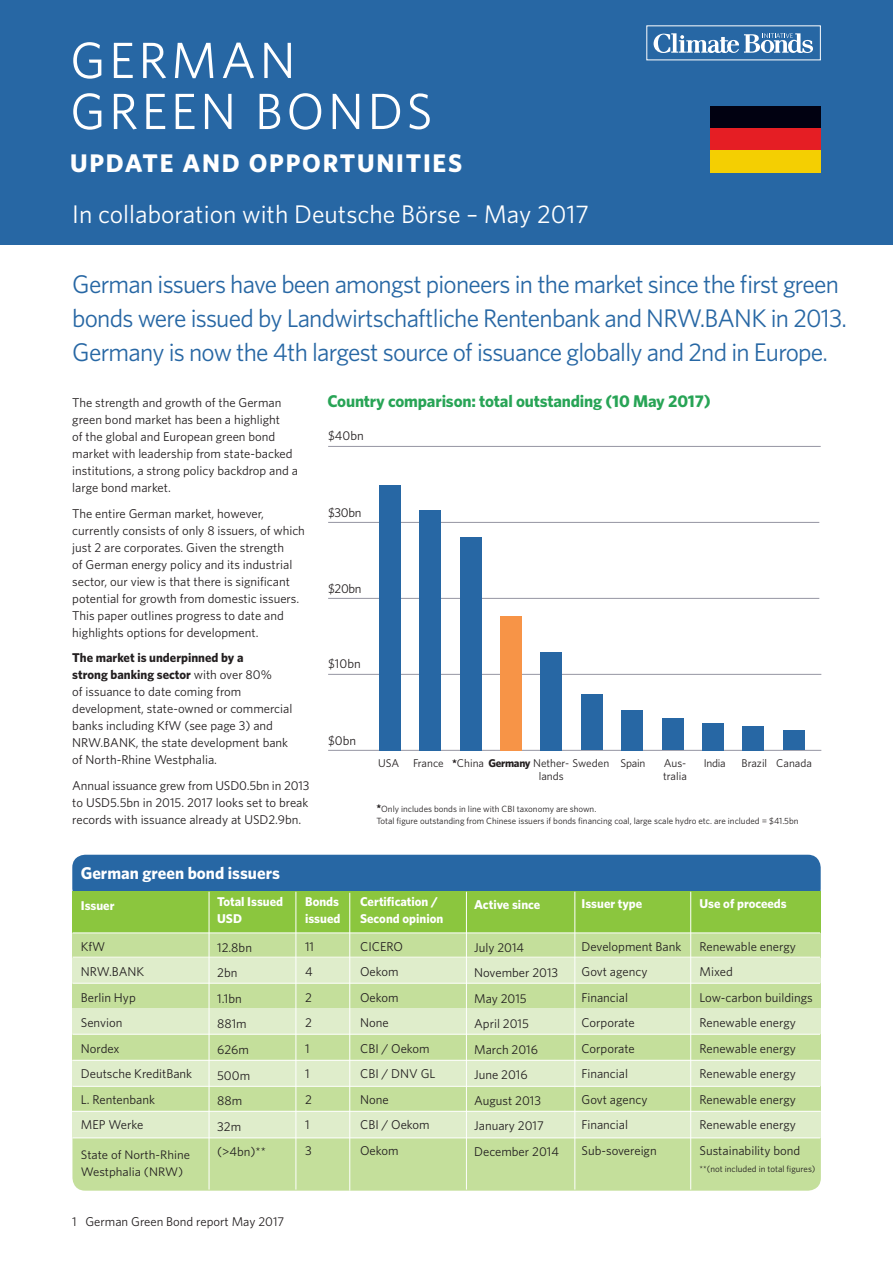
<style>
.page{position:relative;width:893px;height:1263px;background:#fff}
.page>*{position:absolute;margin:0;border:0;box-sizing:border-box;transform-origin:0 0}
.t1{font:51px/51px "Whitney";letter-spacing:.07em;color:#fff}
.t2{font:25.5px/34px "Whitney";letter-spacing:-.03em;color:#2767a4}
.t3{font:25.5px "Whitney";color:#fff}
.t4{font:700 25.5px "Whitney";letter-spacing:.07em;color:#fff}
.t5{font:700 16.95px "Whitney";letter-spacing:-.01em;color:#28a456}
.t6{font:700 16.95px "Whitney";color:#fff}
.t7{font:12.75px/25.5px "Whitney";color:#231f20}
.t8{font:700 12.75px/17px "Whitney";color:#fff}
.t9{font:12.3px/17px "Whitney";color:#231f20}
.t10{font:11.25px/12.3px "Whitney";color:#231f20}
.t11{font:9px/12px "Whitney";color:#231f20}
.s1{font-weight:700}
.s2{font-weight:700;font-size:11.25px}
</style>
<div class="page">
<div style="left:72px;top:1125px;width:749px;height:66px;background:#c4df9b;border-radius:13px"></div>
<div style="left:0;top:0;width:893px;height:245px;background:#2767a4"></div>
<svg style="left:654px;top:33px;width:159px;height:20px"></svg>
<hr style="left:328px;top:598px;width:491px;height:1px;background:#9595a2">
<hr style="left:328px;top:522px;width:491px;height:1px;background:#9595a2">
<hr style="left:328px;top:446px;width:493px;height:1px;background:#9595a2">
<hr style="left:328px;top:674px;width:493px;height:1px;background:#9595a2">
<hr style="left:328px;top:750px;width:493px;height:1px;background:#9595a2">
<div style="left:379px;top:485px;width:21px;height:265px;background:#2767a4"></div>
<div style="left:419px;top:510px;width:22px;height:240px;background:#2767a4"></div>
<div style="left:460px;top:537px;width:21px;height:213px;background:#2767a4"></div>
<div style="left:500px;top:616px;width:22px;height:134px;background:#f79447"></div>
<div style="left:541px;top:652px;width:21px;height:98px;background:#2767a4"></div>
<div style="left:581px;top:694px;width:21px;height:56px;background:#2767a4"></div>
<div style="left:621px;top:710px;width:22px;height:40px;background:#2767a4"></div>
<div style="left:662px;top:718px;width:21px;height:32px;background:#2767a4"></div>
<div style="left:702px;top:723px;width:21px;height:27px;background:#2767a4"></div>
<div style="left:743px;top:726px;width:21px;height:24px;background:#2767a4"></div>
<div style="left:783px;top:730px;width:21px;height:20px;background:#2767a4"></div>
<div style="left:72px;top:855px;width:749px;height:46px;background:#2767a4;border-radius:13px"></div>
<div style="left:72px;top:1111px;width:749px;height:27px;background:#dfedcb"></div>
<svg style="left:72px;top:892px;width:749px;height:219px;background:#c3df9b"></svg>
<hr style="left:73px;top:957px;width:747px;height:1px;background:#fff">
<hr style="left:73px;top:932px;width:747px;height:1px;background:#fff">
<hr style="left:72px;top:1086px;width:748px;height:1px;background:#fff">
<hr style="left:72px;top:983px;width:748px;height:1px;background:#fff">
<hr style="left:72px;top:1137px;width:748px;height:1px;background:#fff">
<hr style="left:72px;top:1034px;width:748px;height:1px;background:#fff">
<hr style="left:72px;top:1060px;width:748px;height:1px;background:#fff">
<hr style="left:71px;top:1111px;width:750px;height:1px;background:#fff">
<hr style="left:209px;top:892px;width:1px;height:297px;background:#fff">
<hr style="left:296px;top:892px;width:1px;height:297px;background:#fff">
<hr style="left:349px;top:893px;width:1px;height:298px;background:#fff">
<hr style="left:466px;top:892px;width:1px;height:297px;background:#fff">
<hr style="left:574px;top:892px;width:1px;height:297px;background:#fff">
<hr style="left:690px;top:892px;width:1px;height:297px;background:#fff">
<div style="left:710px;top:106px;width:111px;height:66px;background:#010111"></div>
<div style="left:710px;top:128px;width:111px;height:44px;background:#e51e24"></div>
<div style="left:710px;top:150px;width:111px;height:22px;background:#f4cf02"></div>
<h1 class="t1" style="left:70px;top:34px;width:364px">German<br>g reen bonds</h1>
<h2 class="t4" style="left:70px;top:146px;width:393px">Update and opportunities</h2>
<h2 class="t3" style="left:72px;top:198px;width:518px">In collaboration with Deutsche Börse – May 2017</h2>
<h2 class="t2" style="left:72px;top:266px;width:768px">German issuers have been amongst pioneers in the market since the first green bonds were issued by Landwirtschaftliche Rentenbank and NRW.BAN</h2>
<h2 class="t2" style="left:72px;top:300px;width:776px;text-indent:679px">K in 2013.<br>Germany is now the 4th largest source of issuance globally and 2nd in Europe.</h2>
<p class="t7" style="left:72px;top:394px;width:227px;line-height:17px">The strength and growth of the German green bond market has been a highlight<br>of the global and European green bond market with leadership from state-backed institutions, a strong policy backdrop and a large bond market.</p>
<p class="t7" style="left:72px;top:504px;width:234px;line-height:17px">The entire German market, however, currently consists of only 8 issuers, of which just 2 are corporates. Given the strength<br>of German energy policy and its industrial sector, our view is that there is significant potential for growth from domestic issuers.<br>This paper outlines progress to date and highlights options for development.</p>
<p class="t7" style="left:72px;top:649px;width:222px;line-height:17px"><span class="s1">The market is underpinned by a<br>strong banking sector</span> with over 80%<br>of issuance to date coming from development, state-owned or commercial banks including KfW (see page 3) and<br>NRW.BAN</p>
<p class="t7" style="left:72px;top:734px;width:217px;line-height:17px;text-indent:56px">K, the state development bank of North-Rhine Westphalia.</p>
<p class="t7" style="left:72px;top:776px;width:239px;line-height:17px;text-align:justify">Annual issuance grew from USD0.5bn in 2013 to USD5.5bn in 2015. 2017 looks set to break records with issuance already at USD2.9bn.</p>
<h3 class="t6" style="left:81px;top:862px;width:201px">German green bond issuers</h3>
<h3 class="t5" style="left:327px;top:390px;width:385px">Country comparison: total outstanding (10 May 2017)</h3>
<p class="t7" style="left:328px;top:422px;width:37px">$40bn</p>
<p class="t7" style="left:328px;top:499px;width:35px">$30bn</p>
<p class="t7" style="left:328px;top:576px;width:35px">$20bn</p>
<p class="t7" style="left:328px;top:650px;width:34px">$10bn</p>
<p class="t7" style="left:328px;top:727px;width:30px">$0bn</p>
<p class="t10" style="left:378px;top:757px;width:15px">USA</p>
<p class="t10" style="left:539px;top:757px;width:108px;text-indent:-126px">France <span class="s1">*</span>China <span class="s1">Germany</span> N ether- Sweden Spain lands</p>
<p class="t10" style="left:663px;top:757px;width:25px">Aus&shy;tralia</p>
<p class="t10" style="left:704px;top:757px;width:24px">India</p>
<p class="t10" style="left:742px;top:757px;width:72px">Brazil Canada</p>
<p class="t11" style="left:376px;top:803px;width:424px"><span class="s2">*</span>Only includes bonds in line with CBI taxonomy are shown.<br>Total figure outstanding from Chinese issuers if bonds financing coal, large scale hydro etc. are included = $41.5bn</p>
<p class="t8" style="left:81px;top:897px;width:35px">Issuer</p>
<p class="t8" style="left:217px;top:893px;width:68px">Total Issued<br>USD</p>
<p class="t8" style="left:305px;top:893px;width:37px">Bonds issued</p>
<p class="t8" style="left:360px;top:893px;width:85px">Certification /<br>Second opinion</p>
<p class="t8" style="left:474px;top:896px;width:68px">Active since</p>
<p class="t8" style="left:581px;top:895px;width:62px">Issuer type</p>
<p class="t8" style="left:699px;top:895px;width:89px">Use of proceeds</p>
<p class="t7" style="left:81px;top:933px;width:40px">KfW<br>NRW.BAN</p>
<p class="t7" style="left:137px;top:959px;width:9px">K</p>
<p class="t7" style="left:81px;top:984px;width:113px">Berlin Hyp<br>Senvion<br>Nordex<br>Deutsche KreditBank<br>L. Rentenbank<br>ME P Werke</p>
<p class="t9" style="left:81px;top:1146px;width:111px">State of North-Rhine<br>Westphalia (NRW)</p>
<p class="t7" style="left:217px;top:934px;width:50px">12.8bn<br>2bn<br>1.1bn<br>881m<br>626m<br>500m<br>88m<br>32m (&gt;4bn)**</p>
<p class="t7" style="left:305px;top:933px;width:11px">11<br>4<br>2<br>2<br>1<br>1<br>2<br>1<br>3</p>
<p class="t7" style="left:360px;top:933px;width:77px">CICERO<br>Oekom<br>Oekom<br>None<br>CBI / Oekom<br>CBI / DNV GL<br>None<br>CBI / Oekom<br>Oekom</p>
<p class="t7" style="left:474px;top:934px;width:86px">July 2014<br>November 2013<br>May 2015<br>April 2015<br>March 2016<br>June 2016<br>August 2013<br>January 2017<br>December 2014</p>
<p class="t7" style="left:581px;top:933px;width:101px">Development Bank<br>Govt agency<br>Financial<br>Corporate<br>Corporate<br>Financial<br>Govt agency<br>Financial<br>Sub-sovereign</p>
<p class="t7" style="left:699px;top:933px;width:115px">Renewable energy<br>Mixed<br>Low-carbon buildings<br>Renewable energy<br>Renewable energy<br>Renewable energy<br>Renewable energy<br>Renewable energy<br>Sustainability bond</p>
<p class="t11" style="left:699px;top:1162px;width:117px">**(not included in total figures)</p>
<p class="t7" style="left:72px;top:1209px;width:214px">1 German Green Bond report May 2017</p>
</div>
